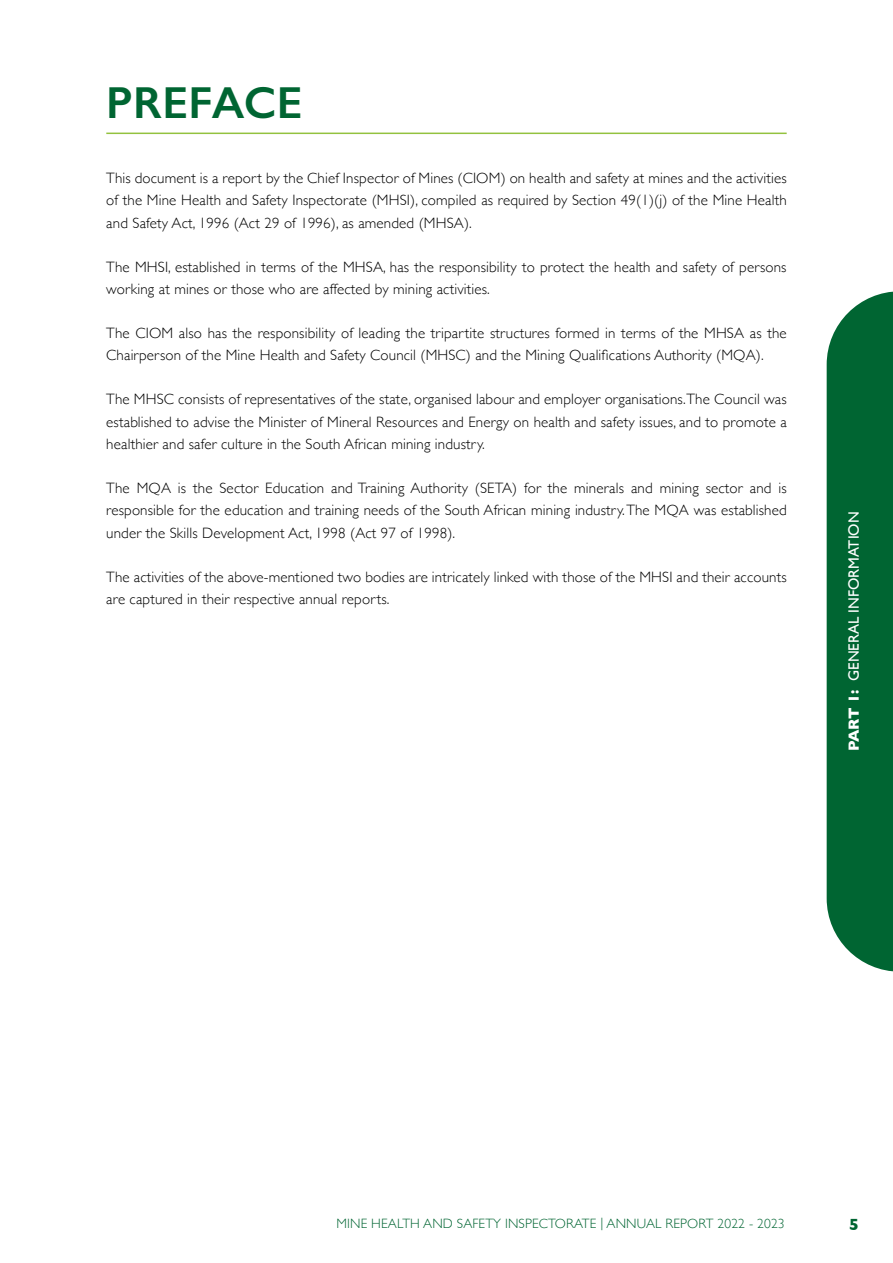
<style>
.page{position:relative;width:893px;height:1263px;background:#fff}
.page>*{position:absolute;margin:0;border:0;box-sizing:border-box;transform-origin:0 0}
.t1{font:600 45px "Gill Sans";letter-spacing:.01em;color:#006532}
.t2{font:700 16.5px "Gill Sans";color:#006532}
.t3{font:300 15px/22.5px "Gill Sans";letter-spacing:.01em;color:#000;text-align:justify}
.t4{font:15px "Gill Sans";color:#fff}
.t5{font:300 13.5px "Gill Sans";letter-spacing:.01em;color:#006532}
.s1{font-weight:700}
</style>
<div class="page">
<svg style="left:827px;top:291px;width:66px;height:681px;background:#116f3f"></svg>
<hr style="left:106px;top:133px;width:681px;height:1px;background:#93c23e">
<h1 class="t1" style="left:106px;top:75px;width:198px">PREFACE</h1>
<p class="t3" style="left:106px;top:166px;width:682px">This document is a report by the Chief Inspector of Mines (CIOM) on health and safety at mines and the activities of the Mine Health and Safety Inspectorate (MHSI), compiled as required by Section 49(1)(j) of the Mine Health and Safety Act, 1996 (Act 29 of 1996), as amended (MHSA).</p>
<p class="t3" style="left:106px;top:255px;width:682px">The MHSI, established in terms of the MHSA, has the responsibility to protect the health and safety of persons working at mines or those who are affected by mining activities.</p>
<p class="t3" style="left:106px;top:321px;width:682px">The CIOM also has the responsibility of leading the tripartite structures formed in terms of the MHSA as the<br>Chairperson of the Mine Health and Safety Council (MHSC) and the Mining Qualifications Authority (MQA).</p>
<p class="t3" style="left:106px;top:387px;width:682px">The MHSC consists of representatives of the state, organised labour and employer organisations.The Council was established to advise the Minister of Mineral Resources and Energy on health and safety issues, and to promote a healthier and safer culture in the South African mining industry.</p>
<p class="t3" style="left:106px;top:476px;width:682px">The MQA is the Sector Education and Training Authority (SETA) for the minerals and mining sector and is responsible for the education and training needs of the South African mining industry. The MQA was established under the Skills Development Act, 1998 (Act 97 of 1998).</p>
<p class="t3" style="left:106px;top:565px;width:682px">The activities of the above-mentioned two bodies are intricately linked with those of the MHSI and their accounts are captured in their respective annual reports.</p>
<p class="t4" style="left:845px;top:751px;width:241px;rotate:-90deg"><span class="s1">PART 1:</span> GENERAL INFORMATION</p>
<p class="t5" style="left:336px;top:1213px;width:450px">MINE HEALTH AND SAFETY INSPECTORATE | ANNUAL REPORT 2022 - 2023</p>
<p class="t2" style="left:849px;top:1211px;width:11px">5</p>
</div>
